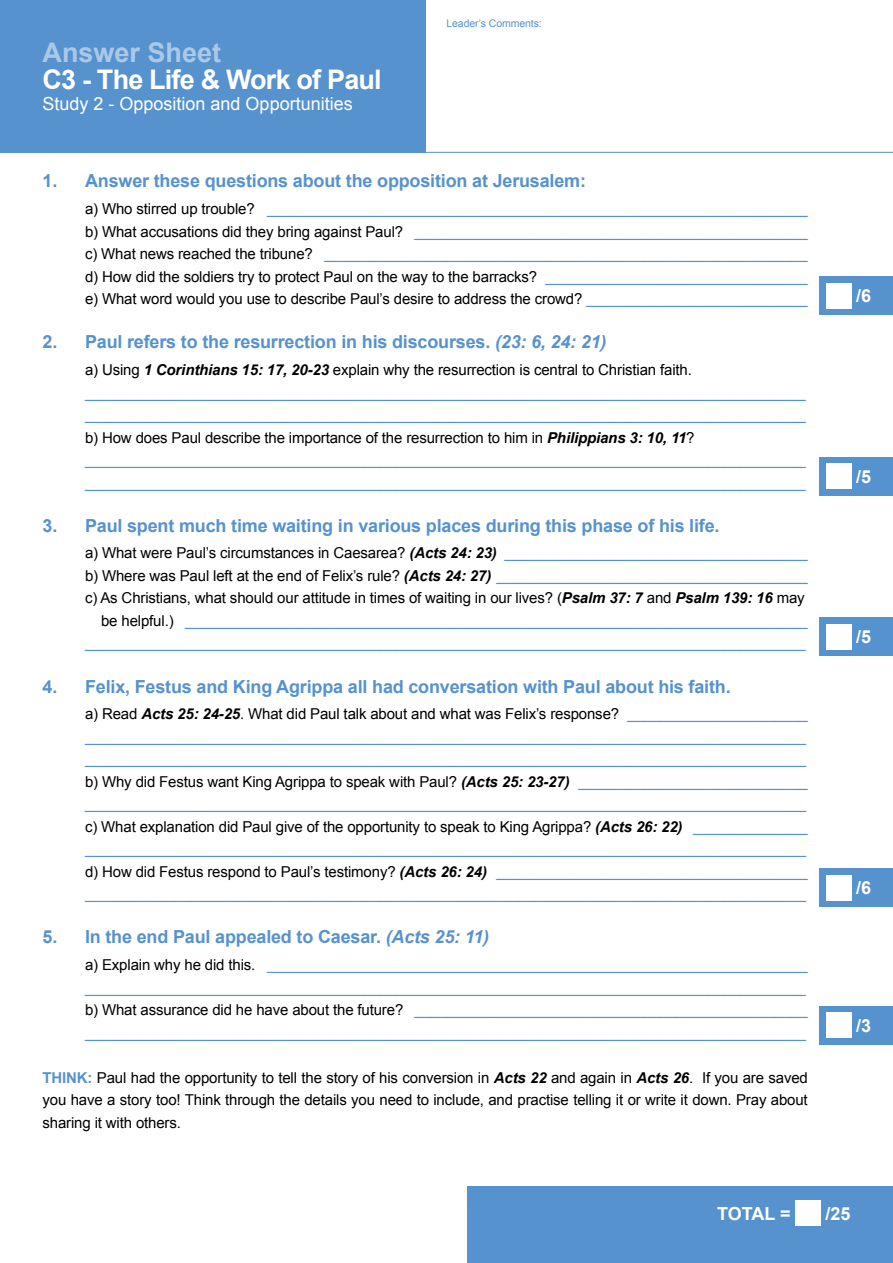
<style>
.page{position:relative;width:893px;height:1263px;background:#fff}
.page>*{position:absolute;margin:0;border:0;box-sizing:border-box;transform-origin:0 0}
.t1{font:700 27px "Arial";letter-spacing:-.03em;color:#fff}
.t2{font:700 27px "Arial";color:#abc9e6}
.t3{font:700 18px "Arial";letter-spacing:-.01em;color:#5692ce}
.t4{font:18px "Arial";color:#fff}
.t5{font:700 18px "Arial";color:#fff}
.t6{font:15px/22.5px "Arial";letter-spacing:-.01em;color:#5692ce}
.t7{font:15px/22.5px "Arial";letter-spacing:-.01em;color:#000;text-align:justify}
.t8{font:10.5px "Arial";letter-spacing:-.01em;color:#5692ce}
.s1{color:#000}
.s2{font-style:italic}
.s3{font-weight:700;font-style:italic;color:#000}
.s4{font-weight:700;color:#5692ce}
.s5{font-weight:700;font-style:italic}
</style>
<div class="page">
<div style="left:468px;top:1186px;width:425px;height:77px;background:#5692ce"></div>
<div style="left:796px;top:1200px;width:25px;height:26px;background:#fff"></div>
<div style="left:0;top:0;width:425px;height:153px;background:#5692ce"></div>
<hr style="left:425px;top:152px;width:468px;height:1px;background:#5692ce">
<div style="left:820px;top:276px;width:73px;height:39px;background:#5692ce"></div>
<div style="left:826px;top:283px;width:26px;height:25px;background:#fff"></div>
<div style="left:820px;top:457px;width:73px;height:39px;background:#5692ce"></div>
<div style="left:826px;top:464px;width:26px;height:25px;background:#fff"></div>
<div style="left:820px;top:617px;width:73px;height:39px;background:#5692ce"></div>
<div style="left:826px;top:624px;width:26px;height:25px;background:#fff"></div>
<div style="left:820px;top:868px;width:73px;height:39px;background:#5692ce"></div>
<div style="left:826px;top:875px;width:26px;height:25px;background:#fff"></div>
<div style="left:820px;top:1006px;width:73px;height:38px;background:#5692ce"></div>
<div style="left:826px;top:1012px;width:26px;height:26px;background:#fff"></div>
<h1 class="t2" style="left:43px;top:35px;width:180px">Answer Sheet</h1>
<h1 class="t1" style="left:43px;top:61px;width:341px">C3 - The Life &amp; Work of Paul</h1>
<p class="t4" style="left:43px;top:92px;width:312px">Study 2 - Opposition and Opportunities</p>
<p class="t8" style="left:446px;top:17px;width:97px">Leader’s Comments:</p>
<p class="t3" style="left:43px;top:169px;width:545px">1. Answer these questions about the opposition at Jerusalem:</p>
<p class="t6" style="left:85px;top:198px;width:724px;text-align:justify"><span class="s1">a) Who stirred up trouble?</span> __________________________________________________________________ <span class="s1">b) What accusations did they bring against Paul?</span> ________________________________________________ <span class="s1">c) What news reached the tribune?</span> ___________________________________________________________ <span class="s1">d) How did the soldiers try to protect Paul on the way to the barracks?</span> ________________________________ <span class="s1">e) What word would you use to describe Paul’s desire to address the crowd?</span> ___________________________</p>
<p class="t3" style="left:43px;top:330px;width:566px">2. Paul refers to the resurrection in his discourses. <span class="s2">(23: 6, 24: 21)</span></p>
<p class="t6" style="left:85px;top:359px;width:722px"><span class="s1">a) Using</span> <span class="s3">1 Corinthians 15: 17, 20-23</span> <span class="s1">explain why the resurrection is central to Christian faith. </span>________________________________________________________________________________________ ________________________________________________________________________________________ <span class="s1">b) How does Paul describe the importance of the resurrection to him in</span> <span class="s3">Philippians 3: 10, 11</span><span class="s1">? </span>________________________________________________________________________________________ ________________________________________________________________________________________</p>
<p class="t3" style="left:43px;top:513px;width:679px">3. Paul spent much time waiting in various places during this phase of his life.</p>
<p class="t6" style="left:85px;top:542px;width:724px;text-align:right"><span class="s1">a) What were Paul’s circumstances in Caesarea?</span> <span class="s3">(Acts 24: 23)</span> _____________________________________ <span class="s1">b) Where was Paul left at the end of Felix’s rule?</span> <span class="s3">(Acts 24: 27)</span> ______________________________________ <span class="s1">c) As Christians, what should our attitude in times of waiting in our lives? (</span><span class="s3">Psalm 37: 7</span> <span class="s1">and</span> <span class="s3">Psalm 139: 16</span> <span class="s1">may be helpful.)</span> ____________________________________________________________________________ ________________________________________________________________________________________</p>
<p class="t3" style="left:43px;top:674px;width:690px">4. Felix, Festus and King Agrippa all had conversation with Paul about his faith.</p>
<p class="t6" style="left:85px;top:703px;width:724px"><span class="s1">a) Read</span> <span class="s3">Acts 25: 24-25</span><span class="s1">. What did Paul talk about and what was Felix’s response?</span> ______________________ ________________________________________________________________________________________ ________________________________________________________________________________________ <span class="s1">b) Why did Festus want King Agrippa to speak with Paul?</span> <span class="s3">(Acts 25: 23-27)</span> ____________________________ ________________________________________________________________________________________ <span class="s1">c) What explanation did Paul give of the opportunity to speak to King Agrippa?</span> <span class="s3">(Acts 26: 22)</span> ______________ ________________________________________________________________________________________ <span class="s1">d) How did Festus respond to Paul’s testimony?</span> <span class="s3">(Acts 26: 24)</span> ______________________________________ ________________________________________________________________________________________</p>
<p class="t3" style="left:43px;top:925px;width:448px">5. In the end Paul appealed to Caesar. <span class="s2">(Acts 25: 11)</span></p>
<p class="t6" style="left:85px;top:954px;width:724px"><span class="s1">a) Explain why he did this.</span> __________________________________________________________________ ________________________________________________________________________________________ <span class="s1">b) What assurance did he have about the future?</span> ________________________________________________ ________________________________________________________________________________________</p>
<p class="t7" style="left:43px;top:1066px;width:767px"><span class="s4">THINK:</span> Paul had the opportunity to tell the story of his conversion in <span class="s5">Acts 22</span> and again in <span class="s5">Acts 26</span>. If you are saved you have a story too! Think through the details you need to include, and practise telling it or write it down. Pray about sharing it with others.</p>
<p class="t5" style="left:856px;top:284px;width:17px">/6</p>
<p class="t5" style="left:856px;top:465px;width:17px">/5</p>
<p class="t5" style="left:856px;top:625px;width:17px">/5</p>
<p class="t5" style="left:856px;top:876px;width:17px">/6</p>
<p class="t5" style="left:856px;top:1013px;width:17px">/3</p>
<p class="t5" style="left:717px;top:1202px;width:75px">TOTAL =</p>
<p class="t5" style="left:825px;top:1202px;width:27px">/25</p>
</div>
